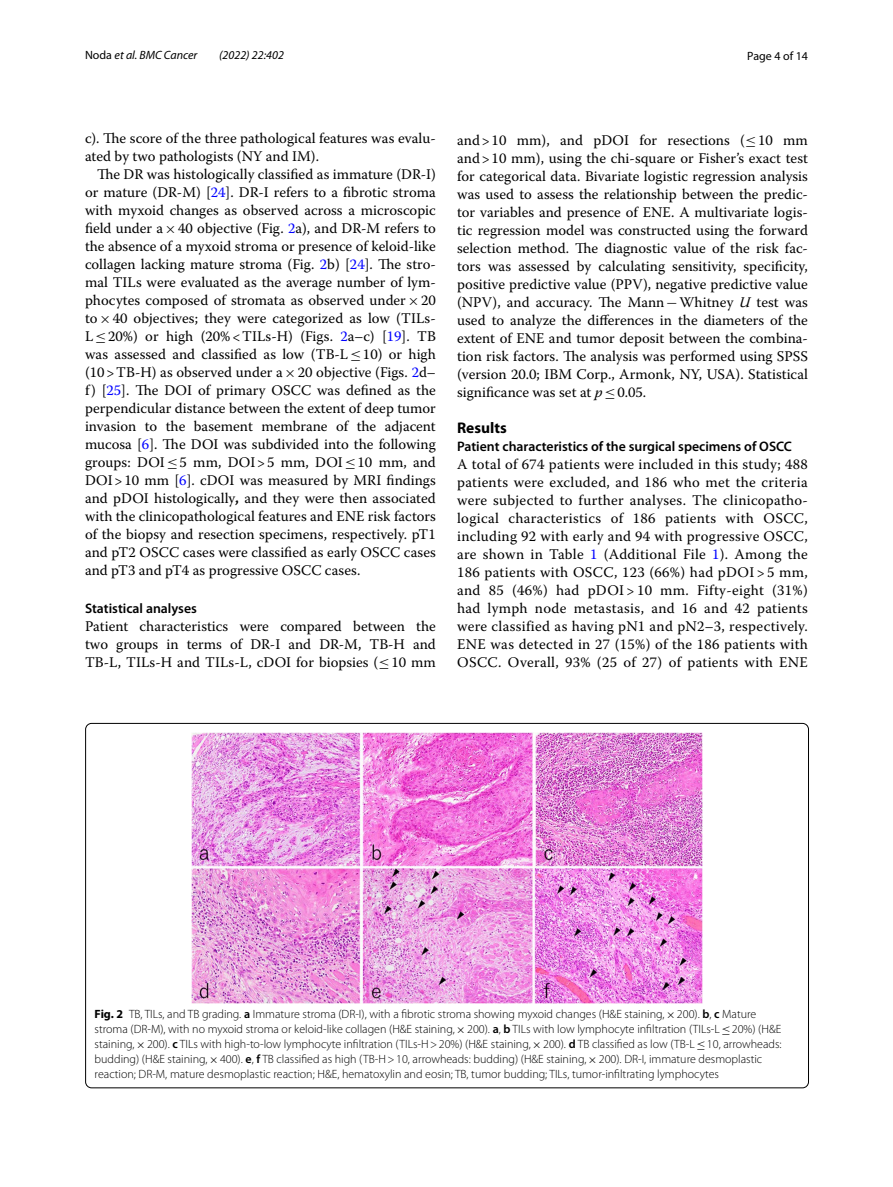
<style>
.page{position:relative;width:893px;height:1187px;background:#fff}
.page>*{position:absolute;margin:0;border:0;box-sizing:border-box;transform-origin:0 0}
.t1{font:700 15.45px "Myriad Pro";color:#000}
.t2{font:14.7px/18px "Warnock Pro";color:#000;text-align:justify}
.t3{font:600 13.8px "Myriad Pro";color:#000}
.t4{font:300 12px/15px "Myriad Pro";color:#000}
.t5{font:italic 12px "Myriad Pro";color:#000}
.t6{font:12px "Myriad Pro";color:#000}
.s1{font-style:normal}
.s2{color:#00f}
.s3{font-family:"MTSY"}
.s4{font-weight:700}
.s5{font-style:italic}
.s6{font-weight:600}
.s7{font-family:"MTSY";font-weight:400}
</style>
<div class="page">
<img style="left:192px;top:732px;width:510px;height:271px">
<p class="t5" style="left:85px;top:48px;width:114px"><span class="s1">Noda</span> et al. BMC Cancer</p>
<p class="t5" style="left:219px;top:48px;width:66px">(2022) 22:402</p>
<p class="t6" style="left:747px;top:48px;width:62px">Page 4 of 14</p>
<p class="t2" style="left:85px;top:128px;width:352px">c). The score of the three pathological features was evalu&shy;ated by two pathologists (NY and IM).</p>
<p class="t2" style="left:85px;top:164px;width:352px;text-indent:12px">The DR was histologically classified as immature (DR-I) or mature (DR-M) [<span class="s2">24</span>]. DR-I refers to a fibrotic stroma with myxoid changes as observed across a microscopic field under a<span class="s3">×</span>40 objective (Fig. <span class="s2">2</span>a), and DR-M refers to the absence of a myxoid stroma or presence of keloid-like collagen lacking mature stroma (Fig. <span class="s2">2</span>b) [<span class="s2">24</span>]. The stro&shy;mal TILs were evaluated as the average number of lym&shy;phocytes composed of stromata as observed under<span class="s3">×</span>20 to<span class="s3">×</span>40 objectives; they were categorized as low (TILs-L<span class="s3">≤</span>20%) or high (20%&lt;TILs-H) (Figs. <span class="s2">2</span>a–c) [<span class="s2">19</span>]. TB was assessed and classified as low (TB-L<span class="s3">≤</span>10) or high (10&gt;TB-H) as observed under a<span class="s3">×</span>20 objective (Figs. <span class="s2">2</span>d– f) [<span class="s2">25</span>]. The DOI of primary OSCC was defined as the perpendicular distance between the extent of deep tumor invasion to the basement membrane of the adjacent mucosa [<span class="s2">6</span>]. The DOI was subdivided into the following groups: DOI<span class="s3">≤</span>5 mm, DOI&gt;5 mm, DOI<span class="s3">≤</span>10 mm, and DOI&gt;10 mm [<span class="s2">6</span>]. cDOI was measured by MRI findings and pDOI histologically<span class="s4">,</span> and they were then associated with the clinicopathological features and ENE risk factors of the biopsy and resection specimens, respectively. pT1 and pT2 OSCC cases were classified as early OSCC cases and pT3 and pT4 as progressive OSCC cases.</p>
<p class="t3" style="left:85px;top:599px;width:113px">Statistical analyses</p>
<p class="t2" style="left:85px;top:617px;width:352px">Patient characteristics were compared between the two groups in terms of DR-I and DR-M, TB-H and TB-L, TILs-H and TILs-L, cDOI for biopsies (<span class="s3">≤</span>10 mm</p>
<p class="t2" style="left:457px;top:130px;width:352px">and&gt;10 mm), and pDOI for resections (<span class="s3">≤</span>10 mm and&gt;10 mm), using the chi-square or Fisher’s exact test for categorical data. Bivariate logistic regression analysis was used to assess the relationship between the predic&shy;tor variables and presence of ENE. A multivariate logis&shy;tic regression model was constructed using the forward selection method. The diagnostic value of the risk fac&shy;tors was assessed by calculating sensitivity, specificity, positive predictive value (PPV), negative predictive value (NPV), and accuracy. The Mann<span class="s3">−</span>Whitney <span class="s5">U</span> test was used to analyze the differences in the diameters of the extent of ENE and tumor deposit between the combina&shy;tion risk factors. The analysis was performed using SPSS (version 20.0; IBM Corp., Armonk, NY, USA). Statistical significance was set at <span class="s5">p</span><span class="s3">≤</span>0.05.</p>
<p class="t1" style="left:457px;top:417px;width:51px">Results</p>
<p class="t3" style="left:457px;top:437px;width:336px">Patient characteristics of the surgical specimens of OSCC</p>
<p class="t2" style="left:457px;top:455px;width:352px">A total of 674 patients were included in this study; 488 patients were excluded, and 186 who met the criteria were subjected to further analyses. The clinicopatho&shy;logical characteristics of 186 patients with OSCC, including 92 with early and 94 with progressive OSCC, are shown in Table <span class="s2">1</span> (Additional File <span class="s2">1</span>). Among the 186 patients with OSCC, 123 (66%) had pDOI &gt; 5 mm, and 85 (46%) had pDOI &gt; 10 mm. Fifty-eight (31%) had lymph node metastasis, and 16 and 42 patients were classified as having pN1 and pN2–3, respectively.<br>ENE was detected in 27 (15%) of the 186 patients with OSCC. Overall, 93% (25 of 27) of patients with ENE</p>
<p class="t4" style="left:95px;top:1006px;width:688px"><span class="s4">Fig. 2</span> TB, TILs, and TB grading. <span class="s6">a</span> Immature stroma (DR-I), with a fibrotic stroma showing myxoid changes (H&amp;E staining,<span class="s7">×</span>200). <span class="s6">b</span>, <span class="s6">c</span> Mature stroma (DR-M), with no myxoid stroma or keloid-like collagen (H&amp;E staining,<span class="s7">×</span>200). <span class="s6">a</span>, <span class="s6">b</span> TILs with low lymphocyte infiltration (TILs-L<span class="s7">≤</span>20%) (H&amp;E staining,<span class="s7">×</span>200). <span class="s6">c</span> TILs with high-to-low lymphocyte infiltration (TILs-H&gt;20%) (H&amp;E staining,<span class="s7">×</span>200). <span class="s6">d</span> TB classified as low (TB-L<span class="s7">≤</span>10, arrowheads: budding) (H&amp;E staining,<span class="s7">×</span>400). <span class="s6">e</span>, <span class="s6">f</span> TB classified as high (TB-H&gt;10, arrowheads: budding) (H&amp;E staining,<span class="s7">×</span>200). DR-I, immature desmoplastic reaction; DR-M, mature desmoplastic reaction; H&amp;E, hematoxylin and eosin; TB, tumor budding; TILs, tumor-infiltrating lymphocytes</p>
</div>
